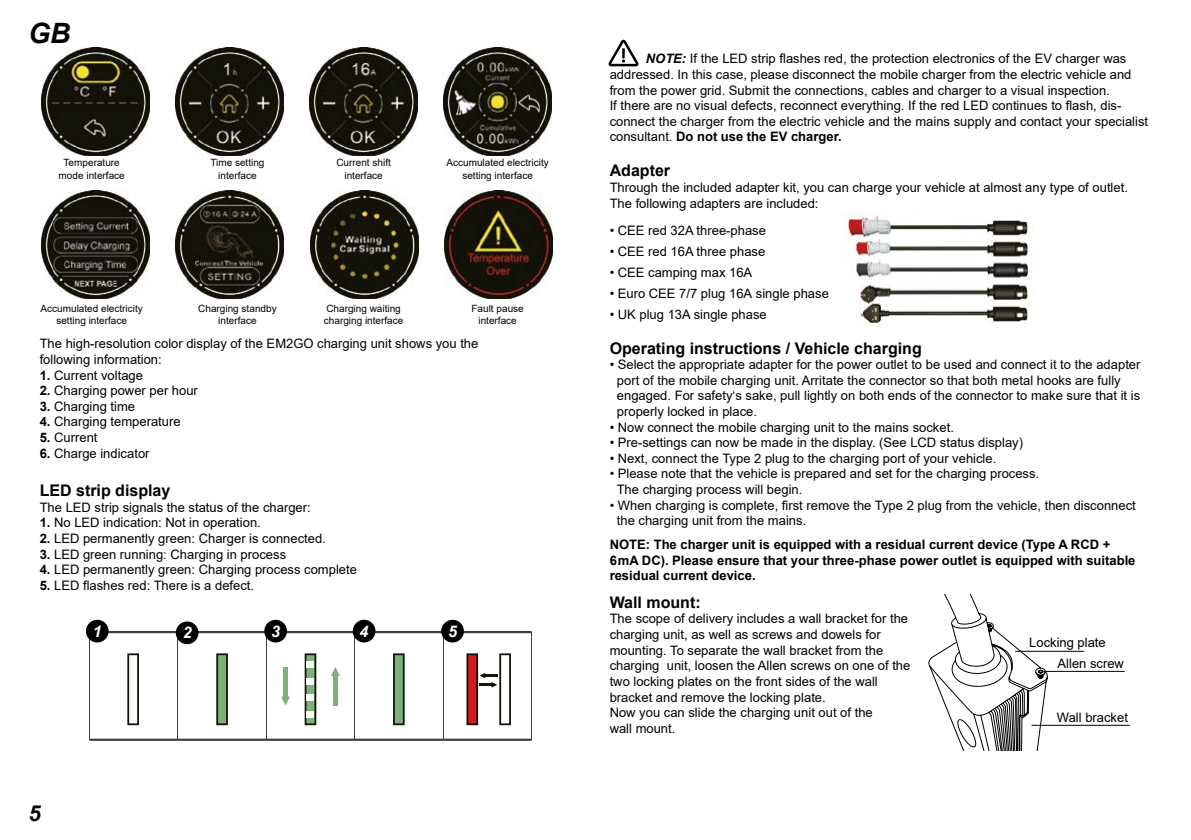
<style>
.page{position:relative;width:1191px;height:840px;background:#fff}
.page>*{position:absolute;margin:0;border:0;box-sizing:border-box;transform-origin:0 0}
.t1{font:italic 700 28px "Arial";color:#000}
.t2{font:italic 700 22px "Arial";color:#000}
.t3{font:700 16px "Arial";color:#000}
.t4{font:italic 700 16px "Arial";color:#fff}
.t5{font:13px/15.6px "Arial";color:#000}
.t6{font:700 13px/15.6px "Arial";color:#000}
.t7{font:10px/12px "Arial";color:#000;text-align:center}
.s1{font-weight:700}
.s2{font-weight:700;font-style:italic}
</style>
<div class="page">
<hr style="left:178px;top:631px;width:1px;height:108px;background:#443d3b">
<hr style="left:89px;top:631px;width:1px;height:108px;background:#443d3b">
<hr style="left:266px;top:631px;width:1px;height:108px;background:#443d3b">
<hr style="left:354px;top:631px;width:1px;height:108px;background:#443d3b">
<hr style="left:443px;top:631px;width:1px;height:108px;background:#443d3b">
<hr style="left:531px;top:631px;width:1px;height:108px;background:#443d3b">
<svg style="left:127px;top:653px;width:12px;height:71px"></svg>
<svg style="left:216px;top:653px;width:12px;height:71px"></svg>
<svg style="left:393px;top:653px;width:12px;height:71px"></svg>
<svg style="left:305px;top:653px;width:11px;height:71px"></svg>
<div style="left:306px;top:660px;width:8px;height:7px;background:#fff"></div>
<div style="left:306px;top:677px;width:8px;height:7px;background:#fff"></div>
<div style="left:306px;top:693px;width:8px;height:7px;background:#fff"></div>
<div style="left:306px;top:710px;width:8px;height:7px;background:#fff"></div>
<div style="left:283px;top:666px;width:5px;height:31px;background:#7cb279"></div>
<svg style="left:281px;top:696px;width:9px;height:9px"></svg>
<div style="left:333px;top:675px;width:5px;height:30px;background:#7cb279"></div>
<svg style="left:331px;top:667px;width:9px;height:8px"></svg>
<svg style="left:466px;top:653px;width:45px;height:71px"></svg>
<hr style="left:89px;top:630px;width:442px;height:2px;background:#443d3b">
<hr style="left:89px;top:738px;width:442px;height:2px;background:#443d3b">
<div style="left:86px;top:619px;width:23px;height:23px;background:#000;border-radius:50%"></div>
<div style="left:176px;top:621px;width:22px;height:22px;background:#000;border-radius:50%"></div>
<div style="left:264px;top:619px;width:23px;height:23px;background:#000;border-radius:50%"></div>
<div style="left:353px;top:619px;width:22px;height:23px;background:#000;border-radius:50%"></div>
<div style="left:441px;top:619px;width:23px;height:23px;background:#000;border-radius:50%"></div>
<img style="left:42px;top:47px;width:108px;height:108px">
<img style="left:176px;top:47px;width:108px;height:108px">
<img style="left:310px;top:47px;width:107px;height:108px">
<img style="left:444px;top:47px;width:107px;height:108px">
<img style="left:42px;top:190px;width:108px;height:108px">
<img style="left:176px;top:190px;width:108px;height:108px">
<img style="left:310px;top:190px;width:108px;height:108px">
<img style="left:444px;top:190px;width:108px;height:108px">
<svg style="left:928px;top:594px;width:119px;height:156px"></svg>
<hr style="left:1015px;top:650px;width:69px;height:1px;background:#000">
<hr style="left:1043px;top:670px;width:81px;height:1px;background:#000">
<hr style="left:1031px;top:724px;width:98px;height:1px;background:#000">
<svg style="left:608px;top:40px;width:30px;height:26px"></svg>
<img style="left:843px;top:213px;width:190px;height:112px">
<h1 class="t1" style="left:28px;top:15px;width:44px">GB</h1>
<p class="t7" style="left:59px;top:157px;width:68px">Temperature mode interface</p>
<p class="t7" style="left:210px;top:157px;width:56px">Time setting interface</p>
<p class="t7" style="left:336px;top:157px;width:56px">Current shift interface</p>
<p class="t7" style="left:446px;top:157px;width:104px">Accumulated electricity setting interface</p>
<p class="t7" style="left:41px;top:302px;width:104px">Accumulated electricity setting interface</p>
<p class="t7" style="left:198px;top:302px;width:80px">Charging standby interface</p>
<p class="t7" style="left:324px;top:302px;width:81px;text-align:left">Charging waiting charging interface</p>
<p class="t7" style="left:471px;top:302px;width:54px">Fault pause interface</p>
<p class="t5" style="left:40px;top:335px;width:440px">The high-resolution color display of the EM2GO charging unit shows you the following information:</p>
<p class="t5" style="left:40px;top:367px;width:105px"><span class="s1">1.</span> Current voltage</p>
<p class="t5" style="left:40px;top:382px;width:160px"><span class="s1">2.</span> Charging power per hour</p>
<p class="t5" style="left:40px;top:398px;width:97px"><span class="s1">3.</span> Charging time</p>
<p class="t5" style="left:40px;top:413px;width:142px"><span class="s1">4.</span> Charging temperature</p>
<p class="t5" style="left:40px;top:429px;width:59px"><span class="s1">5.</span> Current</p>
<p class="t5" style="left:40px;top:445px;width:111px"><span class="s1">6.</span> Charge indicator</p>
<p class="t3" style="left:40px;top:479px;width:132px">LED strip display</p>
<p class="t5" style="left:40px;top:499px;width:272px">The LED strip signals the status of the charger:</p>
<p class="t5" style="left:40px;top:514px;width:223px"><span class="s1">1.</span> No LED indication: Not in operation.</p>
<p class="t5" style="left:40px;top:530px;width:288px"><span class="s1">2.</span> LED permanently green: Charger is connected.</p>
<p class="t5" style="left:40px;top:545px;width:248px"><span class="s1">3.</span> LED green running: Charging in process</p>
<p class="t5" style="left:40px;top:561px;width:319px"><span class="s1">4.</span> LED permanently green: Charging process complete</p>
<p class="t5" style="left:40px;top:577px;width:216px"><span class="s1">5.</span> LED flashes red: There is a defect.</p>
<p class="t4" style="left:93px;top:620px;width:10px">1</p>
<p class="t4" style="left:183px;top:621px;width:10px">2</p>
<p class="t4" style="left:271px;top:620px;width:10px">3</p>
<p class="t4" style="left:360px;top:620px;width:10px">4</p>
<p class="t4" style="left:448px;top:620px;width:10px">5</p>
<h2 class="t2" style="left:28px;top:798px;width:14px">5</h2>
<p class="t5" style="left:609px;top:51px;width:540px;text-indent:36px"><span class="s2">NOTE:</span> If the LED strip flashes red, the protection electronics of the EV charger was addressed. In this case, please disconnect the mobile charger from the electric vehicle and from the power grid. Submit the connections, cables and charger to a visual inspection.<br>If there are no visual defects, reconnect everything. If the red LED continues to flash, dis&shy;connect the charger from the electric vehicle and the mains supply and contact your specialist consultant. <span class="s1">Do not use the EV charger.</span></p>
<p class="t3" style="left:609px;top:159px;width:62px">Adapter</p>
<p class="t5" style="left:609px;top:179px;width:520px">Through the included adapter kit, you can charge your vehicle at almost any type of outlet.<br>The following adapters are included:</p>
<p class="t5" style="left:609px;top:222px;width:158px">• CEE red 32A three-phase</p>
<p class="t5" style="left:609px;top:243px;width:157px">• CEE red 16A three phase</p>
<p class="t5" style="left:609px;top:264px;width:144px">• CEE camping max 16A</p>
<p class="t5" style="left:609px;top:285px;width:221px">• Euro CEE 7/7 plug 16A single phase</p>
<p class="t5" style="left:609px;top:306px;width:159px">• UK plug 13A single phase</p>
<p class="t3" style="left:609px;top:336px;width:314px">Operating instructions / Vehicle charging</p>
<p class="t5" style="left:617px;top:356px;width:525px;text-indent:-7px">• Select the appropriate adapter for the power outlet to be used and connect it to the adapter port of the mobile charging unit. Arritate the connector so that both metal hooks are fully engaged. For safety‘s sake, pull lightly on both ends of the connector to make sure that it is properly locked in place.</p>
<p class="t5" style="left:609px;top:419px;width:346px">• Now connect the mobile charging unit to the mains socket.</p>
<p class="t5" style="left:609px;top:434px;width:415px">• Pre-settings can now be made in the display. (See LCD status display)</p>
<p class="t5" style="left:609px;top:450px;width:388px">• Next, connect the Type 2 plug to the charging port of your vehicle.</p>
<p class="t5" style="left:616px;top:465px;width:424px;text-indent:-7px">• Please note that the vehicle is prepared and set for the charging process.<br>The charging process will begin.</p>
<p class="t5" style="left:617px;top:497px;width:520px;text-indent:-7px">• When charging is complete, first remove the Type 2 plug from the vehicle, then disconnect the charging unit from the mains.</p>
<p class="t6" style="left:609px;top:536px;width:527px">NOTE: The charger unit is equipped with a residual current device (Type A RCD +<br>6mA DC). Please ensure that your three-phase power outlet is equipped with suitable residual current device.</p>
<p class="t3" style="left:609px;top:590px;width:92px">Wall mount:</p>
<p class="t5" style="left:609px;top:610px;width:302px">The scope of delivery includes a wall bracket for the charging unit, as well as screws and dowels for mounting. To separate the wall bracket from the charging unit, loosen the Allen screws on one of the two locking plates on the front sides of the wall bracket and remove the locking plate.<br>Now you can slide the charging unit out of the<br>wall mount.</p>
<p class="t5" style="left:1057px;top:631px;width:68px;line-height:21.2px;text-indent:-28px">Locking plate<br>Allen screw</p>
<p class="t5" style="left:1057px;top:708px;width:73px">Wall bracket</p>
</div>
